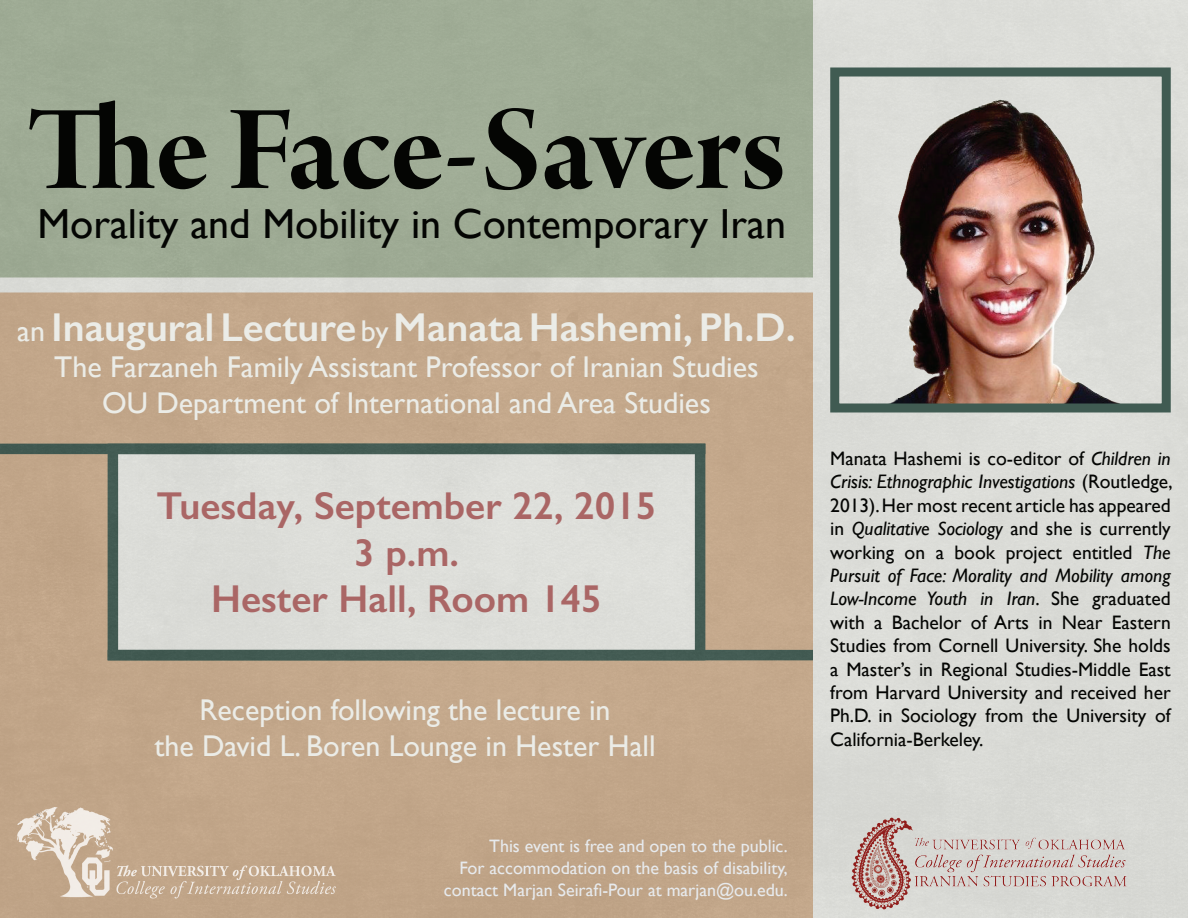
<style>
.page{position:relative;width:1188px;height:918px;background:#fff}
.page>*{position:absolute;margin:0;border:0;box-sizing:border-box;transform-origin:0 0}
.t1{font:129px "Arno Pro Bold Display";letter-spacing:-.005em;color:#040503}
.t2{font:42px "Gill Sans";color:#040503}
.t3{font:600 40.5px "Gill Sans";color:#ebece7}
.t4{font:600 39px/46.8px "Gill Sans";color:#aa6665;text-align:center}
.t5{font:30px/36px "Gill Sans";color:#ebece7;text-align:center}
.t6{font:19.5px/23.4px "Gill Sans";color:#040503;text-align:justify}
.t7{font:18px/21.6px "Gill Sans";color:#e7eaed;text-align:right}
.s1{font-weight:400;font-size:30px}
.s2{font-style:italic}
</style>
<div class="page">
<img style="left:0;top:0;width:1188px;height:918px">
<img style="left:842px;top:78px;width:319px;height:324px">
<div style="left:830px;top:68px;width:341px;height:344px;border:9px solid #405b52"></div>
<img style="left:851px;top:813px;width:277px;height:102px">
<img style="left:17px;top:808px;width:319px;height:91px">
<h1 class="t1" style="left:27px;top:78px;width:761px">The Face-Savers</h1>
<h2 class="t2" style="left:37px;top:199px;width:750px">Morality and Mobility in Contemporary Iran</h2>
<h3 class="t3" style="left:17px;top:303px;width:780px"><span class="s1">an</span> Inaugural Lecture <span class="s1">by</span> Manata Hashemi, Ph.D.</h3>
<h3 class="t5" style="left:54px;top:349px;width:706px">The Farzaneh Family Assistant Professor of Iranian Studies<br>OU Department of International and Area Studies</h3>
<h3 class="t4" style="left:157px;top:482px;width:502px">Tuesday, September 22, 2015<br>3 p.m.<br>Hester Hall, Room 145</h3>
<h3 class="t5" style="left:154px;top:691px;width:503px">Reception following the lecture in<br>the David L. Boren Lounge in Hester Hall</h3>
<p class="t7" style="left:444px;top:835px;width:345px">This event is free and open to the public.<br>For accommodation on the basis of disability, contact Marjan Seirafi-Pour at marjan@ou.edu.</p>
<p class="t6" style="left:830px;top:446px;width:344px">Manata Hashemi is co-editor of <span class="s2">Children in Crisis: Ethnographic Investigations</span> (Routledge, 2013). Her most recent article has appeared in <span class="s2">Qualitative Sociology</span> and she is currently working on a book project entitled <span class="s2">The Pursuit of Face: Morality and Mobility among Low-Income Youth in Iran</span>. She graduated with a Bachelor of Arts in Near Eastern Studies from Cornell University. She holds a Master’s in Regional Studies-Middle East from Harvard University and received her Ph.D. in Sociology from the University of California-Berkeley.</p>
</div>
